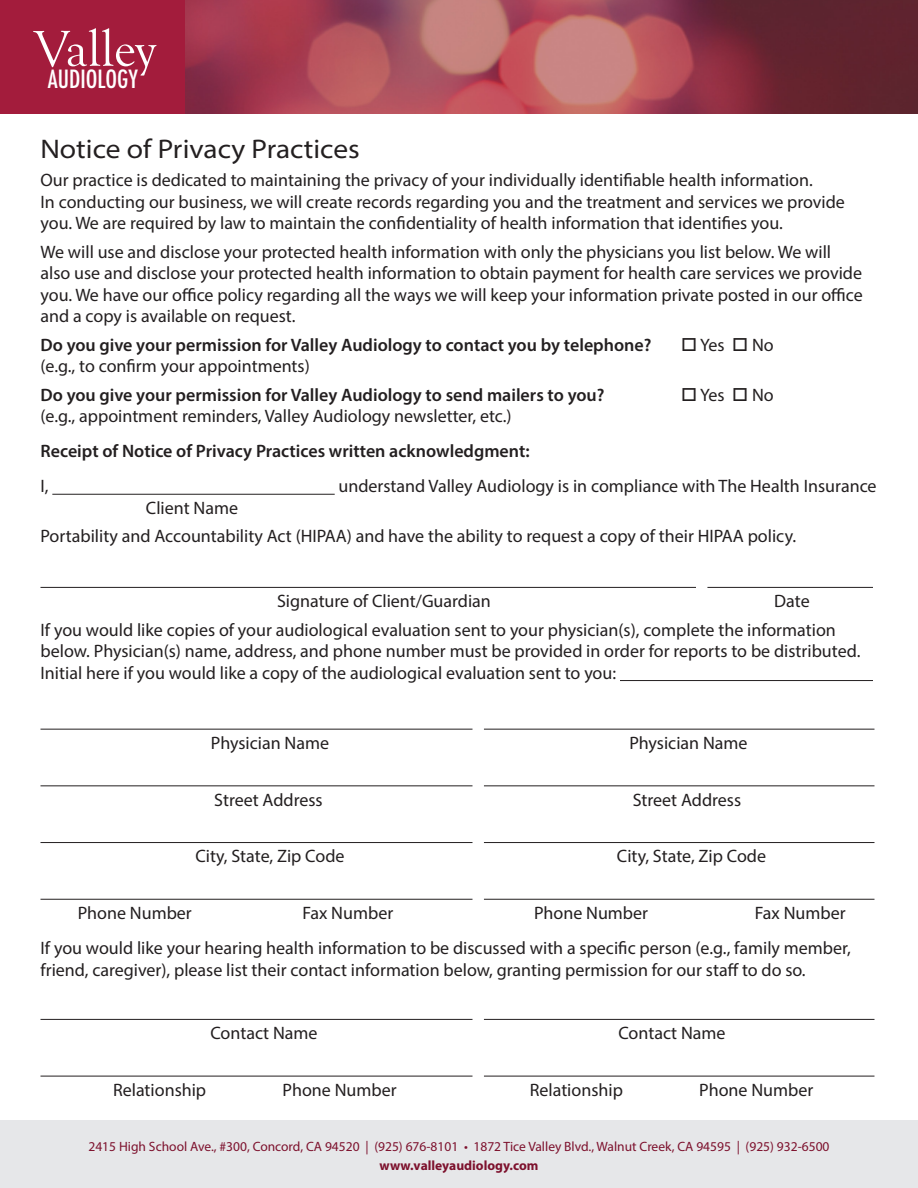
<style>
.page{position:relative;width:918px;height:1188px;background:#fff}
.page>*{position:absolute;margin:0;border:0;box-sizing:border-box;transform-origin:0 0}
.t1{font:52.05px "Goudy Old Sty";color:#fff}
.t2{font:semi-expanded 27px "Myriad Pro";color:#231f20}
.t3{font:500 condensed 24.45px "Futura";color:#fff}
.t4{font:18px/21.6px "Myriad Pro";color:#231f20}
.t5{font:600 18px "Myriad Pro";color:#231f20}
.t6{font:13.5px "Myriad Pro";color:#7d112d}
.t7{font:700 13.5px "Myriad Pro";color:#7d112d}
</style>
<div class="page">
<div style="left:0;top:1120px;width:918px;height:68px;background:#e6e7e9"></div>
<img style="left:185px;top:0;width:733px;height:114px">
<div style="left:0;top:0;width:185px;height:114px;background:#a31c3c"></div>
<hr style="left:52px;top:494px;width:283px;height:1px;background:#231f20">
<hr style="left:40px;top:587px;width:656px;height:1px;background:#231f20">
<hr style="left:707px;top:587px;width:166px;height:1px;background:#231f20">
<hr style="left:620px;top:680px;width:253px;height:1px;background:#231f20">
<hr style="left:40px;top:729px;width:432px;height:1px;background:#231f20">
<hr style="left:484px;top:729px;width:390px;height:1px;background:#231f20">
<hr style="left:40px;top:785px;width:432px;height:1px;background:#231f20">
<hr style="left:484px;top:785px;width:390px;height:1px;background:#231f20">
<hr style="left:40px;top:842px;width:432px;height:1px;background:#231f20">
<hr style="left:484px;top:842px;width:390px;height:1px;background:#231f20">
<hr style="left:40px;top:899px;width:432px;height:1px;background:#231f20">
<hr style="left:484px;top:899px;width:390px;height:1px;background:#231f20">
<hr style="left:40px;top:1019px;width:432px;height:1px;background:#231f20">
<hr style="left:484px;top:1019px;width:390px;height:1px;background:#231f20">
<hr style="left:40px;top:1076px;width:432px;height:1px;background:#231f20">
<hr style="left:484px;top:1076px;width:390px;height:1px;background:#231f20">
<h1 class="t1" style="left:34px;top:20px;width:123px">Valley</h1>
<h3 class="t3" style="left:48px;top:63px;width:92px">AUDIOLOGY</h3>
<p class="t2" style="left:40px;top:132px;width:321px">Notice of Privacy Practices</p>
<p class="t4" style="left:40px;top:169px;width:806px">Our practice is dedicated to maintaining the privacy of your individually identifiable health information.<br>In conducting our business, we will create records regarding you and the treatment and services we provide you. We are required by law to maintain the confidentiality of health information that identifies you.</p>
<p class="t4" style="left:40px;top:240px;width:824px">We will use and disclose your protected health information with only the physicians you list below. We will also use and disclose your protected health information to obtain payment for health care services we provide you. We have our office policy regarding all the ways we will keep your information private posted in our office and a copy is available on request.</p>
<p class="t5" style="left:40px;top:333px;width:613px">Do you give your permission for Valley Audiology to contact you by telephone?</p>
<p class="t4" style="left:681px;top:334px;width:94px">□ Yes □ No</p>
<p class="t4" style="left:40px;top:355px;width:271px">(e.g., to confirm your appointments)</p>
<p class="t5" style="left:40px;top:383px;width:566px">Do you give your permission for Valley Audiology to send mailers to you?</p>
<p class="t4" style="left:681px;top:384px;width:94px">□ Yes □ No</p>
<p class="t4" style="left:40px;top:405px;width:473px">(e.g., appointment reminders, Valley Audiology newsletter, etc.)</p>
<p class="t5" style="left:40px;top:440px;width:491px">Receipt of Notice of Privacy Practices written acknowledgment:</p>
<p class="t4" style="left:40px;top:475px;width:10px">I,</p>
<p class="t4" style="left:339px;top:475px;width:540px">understand Valley Audiology is in compliance with The Health Insurance</p>
<p class="t4" style="left:146px;top:497px;width:94px">Client Name</p>
<p class="t4" style="left:40px;top:525px;width:757px">Portability and Accountability Act (HIPAA) and have the ability to request a copy of their HIPAA policy.</p>
<p class="t4" style="left:277px;top:590px;width:215px">Signature of Client/Guardian</p>
<p class="t4" style="left:774px;top:590px;width:37px">Date</p>
<p class="t4" style="left:40px;top:618px;width:821px">If you would like copies of your audiological evaluation sent to your physician(s), complete the information below. Physician(s) name, address, and phone number must be provided in order for reports to be distributed.<br>Initial here if you would like a copy of the audiological evaluation sent to you:</p>
<p class="t4" style="left:211px;top:732px;width:120px">Physician Name</p>
<p class="t4" style="left:629px;top:732px;width:120px">Physician Name</p>
<p class="t4" style="left:214px;top:789px;width:110px">Street Address</p>
<p class="t4" style="left:633px;top:789px;width:110px">Street Address</p>
<p class="t4" style="left:195px;top:845px;width:151px">City, State, Zip Code</p>
<p class="t4" style="left:617px;top:845px;width:151px">City, State, Zip Code</p>
<p class="t4" style="left:78px;top:902px;width:116px">Phone Number</p>
<p class="t4" style="left:303px;top:902px;width:92px">Fax Number</p>
<p class="t4" style="left:534px;top:902px;width:116px">Phone Number</p>
<p class="t4" style="left:755px;top:902px;width:92px">Fax Number</p>
<p class="t4" style="left:40px;top:937px;width:812px">If you would like your hearing health information to be discussed with a specific person (e.g., family member, friend, caregiver), please list their contact information below, granting permission for our staff to do so.</p>
<p class="t4" style="left:210px;top:1022px;width:109px">Contact Name</p>
<p class="t4" style="left:618px;top:1022px;width:109px">Contact Name</p>
<p class="t4" style="left:113px;top:1079px;width:95px">Relationship</p>
<p class="t4" style="left:283px;top:1079px;width:116px">Phone Number</p>
<p class="t4" style="left:530px;top:1079px;width:95px">Relationship</p>
<p class="t4" style="left:699px;top:1079px;width:116px">Phone Number</p>
<p class="t6" style="left:88px;top:1138px;width:743px">2415 High School Ave., #300, Concord, CA 94520 | (925) 676-8101 • 1872 Tice Valley Blvd., Walnut Creek, CA 94595 | (925) 932-6500</p>
<p class="t7" style="left:380px;top:1156px;width:160px">www.valleyaudiology.com</p>
</div>
